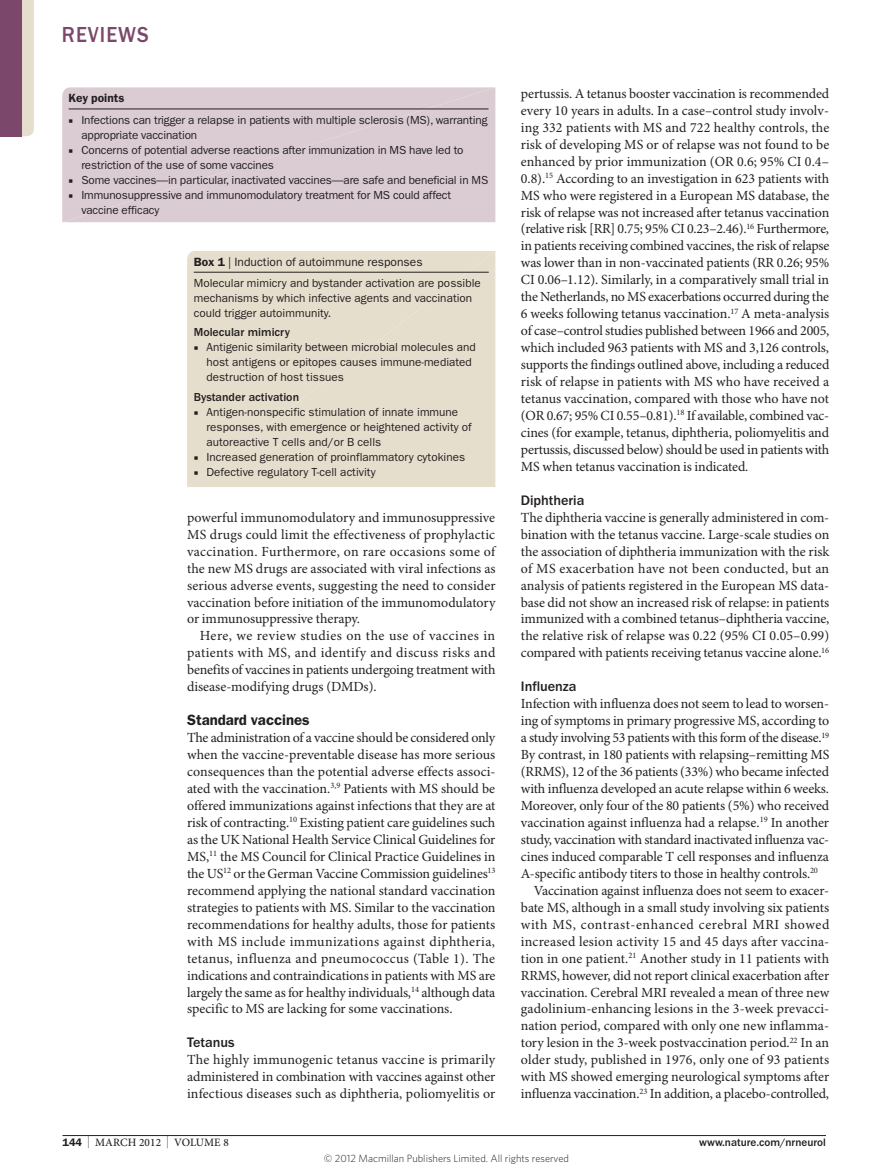
<style>
.page{position:relative;width:893px;height:1174px;background:#fff}
.page>*{position:absolute;margin:0;border:0;box-sizing:border-box;transform-origin:0 0}
.t1{font:500 22.5px "ITC Franklin Gothic Std";letter-spacing:.05em;color:#7b476a;scale:.9 1}
.Head_1{font:600 15px "ITC Franklin Gothic Std";letter-spacing:-.005em;color:#231f20}
.Head_2{font:500 14.25px "ITC Franklin Gothic Std";letter-spacing:-.005em;color:#231f20}
.Body_first{font:13.95px/17px "Minion Pro";letter-spacing:-.01em;color:#231f20;text-align:justify}
.Body_text{font:13.95px/17px "Minion Pro";letter-spacing:-.01em;color:#231f20;text-align:justify}
.Box_title{font:12px "ITC Franklin Gothic Std";color:#231f20}
.Box_subhead{font:500 12px "ITC Franklin Gothic Std";color:#231f20}
.Box_title-2{font:600 12px "ITC Franklin Gothic Std";color:#231f20}
.Box_body_bullet{font:11.7px/15px "ITC Franklin Gothic Std";letter-spacing:-.01em;color:#231f20}
.Box_body_first{font:11.7px/15px "ITC Franklin Gothic Std";color:#231f20}
.t2{font:500 11.25px "ITC Franklin Gothic Std";color:#231f20}
.t3{font:500 11.25px "Minion Pro";letter-spacing:.01em;color:#231f20}
.t4{font:300 10.5px "Whitney";color:#231f20}
.s1{font-family:"Minion Pro"}
.s2{font-weight:600}
.s3{font-family:"ITC Franklin Gothic Std";font-weight:600;font-size:10.95px}
.s4{font-size:12.9px}
</style>
<div class="page">
<hr style="left:63px;top:1135px;width:763px;height:1px;background:#231f20">
<div style="left:62px;top:87px;width:433px;height:135px;background:#dbccd3"></div>
<hr style="left:69px;top:109px;width:420px;height:1px;background:#231f20">
<div style="left:187px;top:251px;width:308px;height:236px;background:#e6decd"></div>
<hr style="left:194px;top:272px;width:295px;height:1px;background:#231f20">
<div style="left:22px;top:0;width:12px;height:136px;background:#e6decd"></div>
<div style="left:0;top:0;width:22px;height:136px;background:#7b476a"></div>
<p class="t1" style="left:62px;top:22px;width:98px">REVIEWS</p>
<p class="Box_title-2" style="left:69px;top:91px;width:57px">Key points</p>
<p class="Box_body_bullet" style="left:81px;top:112px;width:408px;text-indent:-13px"><span class="s1">■</span> Infections can trigger a relapse in patients with multiple sclerosis (MS), warranting appropriate vaccination</p>
<p class="Box_body_bullet" style="left:81px;top:142px;width:384px;text-indent:-13px"><span class="s1">■</span> Concerns of potential adverse reactions after immunization in MS have led to restriction of the use of some vaccines</p>
<p class="Box_body_bullet" style="left:69px;top:172px;width:421px"><span class="s1">■</span> Some vaccines—in particular, inactivated vaccines—are safe and beneficial in MS</p>
<p class="Box_body_bullet" style="left:81px;top:187px;width:371px;text-indent:-13px"><span class="s1">■</span> Immunosuppressive and immunomodulatory treatment for MS could affect vaccine efficacy</p>
<p class="Box_title" style="left:194px;top:255px;width:230px"><span class="s2">Box 1</span> | Induction of autoimmune responses</p>
<p class="Box_body_first" style="left:194px;top:276px;width:289px">Molecular mimicry and bystander activation are possible mechanisms by which infective agents and vaccination could trigger autoimmunity.</p>
<p class="Box_subhead" style="left:194px;top:325px;width:98px">Molecular mimicry</p>
<p class="Box_body_bullet" style="left:206px;top:340px;width:271px;text-indent:-13px"><span class="s1">■</span> Antigenic similarity between microbial molecules and host antigens or epitopes causes immune-mediated destruction of host tissues</p>
<p class="Box_subhead" style="left:194px;top:390px;width:107px">Bystander activation</p>
<p class="Box_body_bullet" style="left:206px;top:404px;width:267px;text-indent:-13px"><span class="s1">■</span> Antigen-nonspecific stimulation of innate immune responses, with emergence or heightened activity of autoreactive T cells and/or B cells</p>
<p class="Box_body_bullet" style="left:194px;top:449px;width:273px"><span class="s1">■</span> Increased generation of proinflammatory cytokines</p>
<p class="Box_body_bullet" style="left:194px;top:464px;width:183px"><span class="s1">■</span> Defective regulatory T‑cell activity</p>
<p class="Body_text" style="left:187px;top:509px;width:310px">powerful immunomodulatory and immunosuppressive MS drugs could limit the effectiveness of prophylactic vaccination. Furthermore, on rare occasions some of the new MS drugs are associated with viral infections as serious adverse events, suggesting the need to consider vaccination before initiation of the immunomodulatory or immunosuppressive therapy.</p>
<p class="Body_text" style="left:187px;top:628px;width:310px;text-indent:13px">Here, we review studies on the use of vaccines in patients with MS, and identify and discuss risks and benefits of vaccines in patients undergoing treatment with disease-modifying drugs (DMDs).</p>
<p class="Head_1" style="left:187px;top:711px;width:124px">Standard vaccines</p>
<p class="Body_first" style="left:187px;top:730px;width:310px">The administration of a vaccine should be considered only when the vaccine-preventable disease has more serious consequences than the potential adverse effects associ&shy;ated with the vaccination.<sup>3,9</sup> Patients with MS should be offered immunizations against infections that they are at risk of contracting.<sup>10</sup> Existing patient care guidelines such as the UK National Health Service Clinical Guidelines for MS,<sup>11</sup> the MS Council for Clinical Practice Guidelines in the US<sup>12</sup> or the German Vaccine Commission guidelines<sup>13 </sup>recommend applying the national standard vaccination strategies to patients with MS. Similar to the vaccination recommendations for healthy adults, those for patients with MS include immunizations against diphtheria, tetanus, influenza and pneumococcus (Table 1). The indications and contraindications in patients with MS are largely the same as for healthy individuals,<sup>14</sup> although data specific to MS are lacking for some vaccinations.</p>
<p class="Head_2" style="left:187px;top:1034px;width:49px">Tetanus</p>
<p class="Body_first" style="left:187px;top:1052px;width:310px">The highly immunogenic tetanus vaccine is primarily administered in combination with vaccines against other infectious diseases such as diphtheria, poliomyelitis or</p>
<p class="Body_first" style="left:521px;top:85px;width:310px">pertussis. A tetanus booster vaccination is recommended every 10 years in adults. In a case–control study involv&shy;ing 332 patients with MS and 722 healthy controls, the risk of developing MS or of relapse was not found to be enhanced by prior immunization (OR 0.6; 95% CI 0.4– 0.8).<sup>15</sup> According to an investigation in 623 patients with MS who were registered in a European MS database, the risk of relapse was not increased after tetanus vaccination (relative risk [RR] 0.75; 95% CI 0.23–2.46).<sup>16</sup> Furthermore, in patients receiving combined vaccines, the risk of relapse was lower than in non-vaccinated patients (RR 0.26; 95% CI 0.06–1.12). Similarly, in a comparatively small trial in the Netherlands, no MS exacerbations occurred during the 6 weeks following tetanus vaccination.<sup>17</sup> A meta-analysis of case–control studies published between 1966 and 2005, which included 963 patients with MS and 3,126 controls, supports the findings outlined above, including a reduced risk of relapse in patients with MS who have received a tetanus vaccination, compared with those who have not (OR 0.67; 95% CI 0.55–0.81).<sup>18</sup> If available, combined vac&shy;cines (for example, tetanus, diphtheria, poliomyelitis and pertussis, discussed below) should be used in patients with MS when tetanus vaccination is indicated.</p>
<p class="Head_2" style="left:521px;top:492px;width:65px">Diphtheria</p>
<p class="Body_first" style="left:521px;top:509px;width:310px">The diphtheria vaccine is generally administered in com&shy;bination with the tetanus vaccine. Large-scale studies on the association of diphtheria immunization with the risk of MS exacerbation have not been conducted, but an analysis of patients registered in the European MS data&shy;base did not show an increased risk of relapse: in patients immunized with a combined tetanus–diphtheria vaccine, the relative risk of relapse was 0.22 (95% CI 0.05–0.99) compared with patients receiving tetanus vaccine alone.<sup>16</sup></p>
<p class="Head_2" style="left:521px;top:678px;width:57px">Influenza</p>
<p class="Body_first" style="left:521px;top:696px;width:310px">Infection with influenza does not seem to lead to worsen&shy;ing of symptoms in primary progressive MS, according to a study involving 53 patients with this form of the disease.<sup>19<br></sup>By contrast, in 180 patients with relapsing–remitting MS (RRMS), 12 of the 36 patients (33%) who became infected with influenza developed an acute relapse within 6 weeks.<br>Moreover, only four of the 80 patients (5%) who received vaccination against influenza had a relapse.<sup>19</sup> In another study, vaccination with standard inactivated influenza vac&shy;cines induced comparable T cell responses and influenza A‑specific antibody titers to those in healthy controls.<sup>20</sup></p>
<p class="Body_text" style="left:521px;top:882px;width:310px;text-indent:13px">Vaccination against influenza does not seem to exacer&shy;bate MS, although in a small study involving six patients with MS, contrast-enhanced cerebral MRI showed increased lesion activity 15 and 45 days after vaccina&shy;tion in one patient.<sup>21</sup> Another study in 11 patients with RRMS, however, did not report clinical exacerbation after vaccination. Cerebral MRI revealed a mean of three new gadolinium-enhancing lesions in the 3‑week prevacci&shy;nation period, compared with only one new inflamma&shy;tory lesion in the 3‑week postvaccination period.<sup>22</sup> In an older study, published in 1976, only one of 93 patients with MS showed emerging neurological symptoms after influenza vaccination.<sup>23</sup> In addition, a placebo-controlled,</p>
<p class="t3" style="left:63px;top:1136px;width:168px"><span class="s3">144</span> <span class="s4">|</span> MARCH 2012 <span class="s4">|</span> VOLUME 8</p>
<p class="t2" style="left:699px;top:1136px;width:128px">www.nature.com/nrneurol</p>
<p class="t4" style="left:324px;top:1151px;width:247px">© 2012 Macmillan Publishers Limited. All rights reserved</p>
</div>
